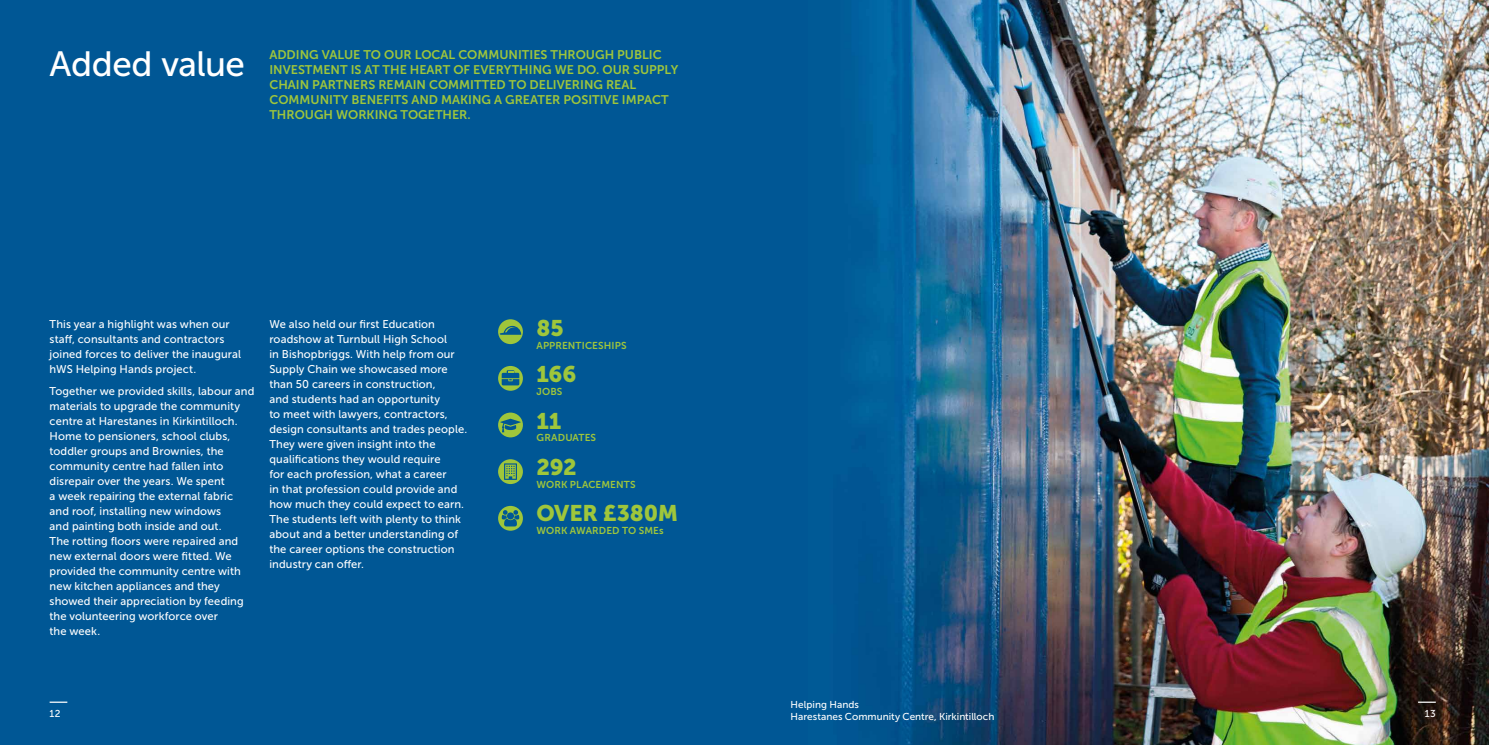
<style>
.page{position:relative;width:1489px;height:745px;background:#fff}
.page>*{position:absolute;margin:0;border:0;box-sizing:border-box;transform-origin:0 0}
.t1{font:35px "Museo Sans 500";letter-spacing:-.01em;color:#fff}
.t2{font:22.5px "Museo Sans 900";letter-spacing:-.01em;color:#9fc63b}
.t3{font:12.5px/15px "Museo Sans 700";color:#9fc63b}
.t4{font:11.25px/15px "Museo Sans 500";letter-spacing:.01em;color:#fff}
.t5{font:10px "Museo Sans 700";letter-spacing:.01em;color:#9fc63b}
.t6{font:10px/12.5px "Museo Sans 500";letter-spacing:.005em;color:#fff}
</style>
<div class="page">
<div style="left:744px;top:0;width:744px;height:744px;background:#005795"></div>
<img style="left:855px;top:0;width:633px;height:744px">
<div style="left:0;top:0;width:744px;height:744px;background:#005795"></div>
<svg style="left:498px;top:319px;width:25px;height:25px"></svg>
<svg style="left:498px;top:366px;width:25px;height:24px"></svg>
<svg style="left:498px;top:412px;width:25px;height:25px"></svg>
<svg style="left:498px;top:505px;width:25px;height:25px"></svg>
<svg style="left:498px;top:459px;width:25px;height:24px"></svg>
<svg style="left:1417px;top:701px;width:18px;height:1px"></svg>
<svg style="left:50px;top:701px;width:17px;height:1px"></svg>
<h1 class="t1" style="left:50px;top:45px;width:197px">Added value</h1>
<p class="t3" style="left:269px;top:47px;width:409px">ADDING VALUE TO OUR LOCAL COMM UNITIES THROUGH PUBLIC INVESTMENT IS AT THE HEART OF EVERYTHING WE DO. OUR SUPPLY CHAIN PARTNERS REMAIN COMM ITTED TO DELIVERING REAL<br>COMM UNITY BENEFITS AND MAKING A GREATER POSITIVE IMPACT THROUGH WORKING TOGETHER.</p>
<p class="t4" style="left:50px;top:316px;width:193px">This year a highlight was when our staff, consultants and contractors joined forces to deliver the inaugural hWS Helping Hands project.</p>
<p class="t4" style="left:50px;top:383px;width:206px">Together we provided skills, labour and materials to upgrade the community centre at Harestanes in Kirkintilloch.<br>Home to pensioners, school clubs, toddler groups and Brownies, the community centre had fallen into disrepair over the years. We spent<br>a week repairing the external fabric and roof, installing new windows<br>and painting both inside and out.<br>The rotting floors were repaired and new external doors were fitted. We provided the community centre with new kitchen appliances and they showed their appreciation by feeding the volunteering workforce over<br>the week.</p>
<p class="t4" style="left:269px;top:316px;width:199px">We also held our first Education roadshow at Turnbull High School<br>in Bishopbriggs. With help from our Supply Chain we showcased more than 50 careers in construction,<br>and students had an opportunity<br>to meet with lawyers, contractors, design consultants and trades people.<br>They were given insight into the qualifications they would require<br>for each profession, what a career<br>in that profession could provide and how much they could expect to earn.<br>The students left with plenty to think about and a better understanding of the career options the construction industry can offer.</p>
<h2 class="t2" style="left:536px;top:315px;width:28px">85</h2>
<p class="t5" style="left:536px;top:339px;width:8px">APP</p>
<p class="t5" style="left:555px;top:339px;width:73px">RENTICESHIPS</p>
<h2 class="t2" style="left:536px;top:361px;width:41px">166</h2>
<p class="t5" style="left:536px;top:386px;width:8px">JOBS</p>
<h2 class="t2" style="left:536px;top:408px;width:26px">11</h2>
<p class="t5" style="left:536px;top:432px;width:8px">GRADUATES</p>
<h2 class="t2" style="left:536px;top:454px;width:42px">292</h2>
<p class="t5" style="left:536px;top:478px;width:47px">WORK PLACE</p>
<p class="t5" style="left:601px;top:478px;width:16px">MENTS</p>
<h2 class="t2" style="left:536px;top:500px;width:140px">OVER £380M</h2>
<p class="t5" style="left:536px;top:524px;width:57px">WOR K AWARDED</p>
<p class="t5" style="left:622px;top:524px;width:43px">TO SMES</p>
<p class="t6" style="left:790px;top:697px;width:205px">Helping Hands<br>Harestanes Community Centre, Kirkintilloch</p>
<p class="t6" style="left:50px;top:707px;width:12px">12</p>
<p class="t6" style="left:1424px;top:707px;width:12px">13</p>
</div>
